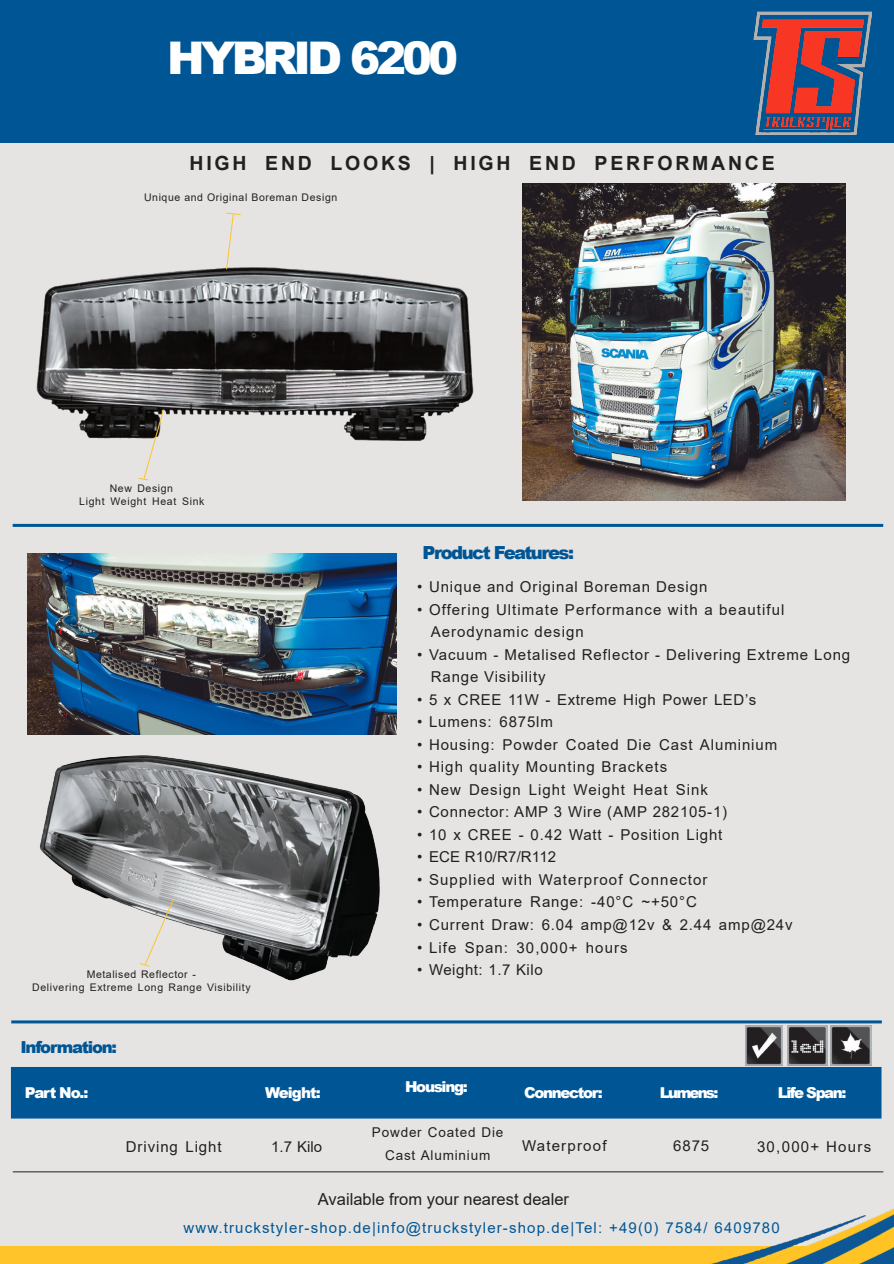
<style>
.page{position:relative;width:894px;height:1264px;background:#fff}
.page>*{position:absolute;margin:0;border:0;box-sizing:border-box;transform-origin:0 0}
.t1{font:900 45px "Arial";letter-spacing:-.09em;color:#fff}
.t2{font:700 19.5px "Arial";letter-spacing:.14em;color:#231f20}
.t3{font:900 18px "Arial";letter-spacing:-.085em;color:#005695}
.t4{font:16.5px "Arial";color:#231f20}
.t5{font:900 16.5px "Arial";letter-spacing:-.075em;color:#005695}
.t6{font:15px/22.5px "Arial";letter-spacing:.06em;color:#231f20}
.t7{font:15px "Arial";letter-spacing:.075em;color:#005695}
.t8{font:900 15px "Arial";letter-spacing:-.09em;color:#fff}
.t9{font:15px "Arial";letter-spacing:.04em;color:#231f20}
.t10{font:15px "Arial";letter-spacing:.01em;color:#231f20}
.t11{font:15px "Arial";letter-spacing:.035em;color:#231f20}
.t12{font:15px "Arial";letter-spacing:.085em;color:#231f20}
.t13{font:15px "Arial";letter-spacing:.08em;color:#231f20}
.t14{font:13.5px/22.5px "Arial";letter-spacing:.06em;color:#231f20;text-align:center}
.t15{font:10.5px/12.6px "Arial";letter-spacing:.055em;color:#231f20;text-align:center}
</style>
<div class="page">
<div style="left:0;top:6px;width:893px;height:1257px;background:#e5e4e3"></div>
<div style="left:0;top:0;width:893px;height:143px;background:#005695"></div>
<div style="left:0;top:1246px;width:893px;height:17px;background:#ffc429"></div>
<img style="left:714px;top:1209px;width:179px;height:54px">
<hr style="left:11px;top:1020px;width:870px;height:3px;background:#005695">
<hr style="left:13px;top:1171px;width:870px;height:1px;background:#231f20">
<hr style="left:13px;top:524px;width:869px;height:3px;background:#005695">
<img style="left:745px;top:1025px;width:37px;height:39px">
<img style="left:787px;top:1025px;width:40px;height:39px">
<img style="left:830px;top:1025px;width:40px;height:39px">
<div style="left:11px;top:1066px;width:870px;height:52px;background:#005695;border:2px solid #005695"></div>
<img style="left:36px;top:268px;width:438px;height:173px">
<img style="left:39px;top:755px;width:341px;height:226px">
<img style="left:522px;top:184px;width:323px;height:316px">
<img style="left:27px;top:553px;width:370px;height:181px">
<svg style="left:138px;top:409px;width:26px;height:71px"></svg>
<svg style="left:225px;top:212px;width:16px;height:58px"></svg>
<svg style="left:139px;top:897px;width:35px;height:70px"></svg>
<img style="left:753px;top:12px;width:118px;height:123px">
<h1 class="t1" style="left:167px;top:42px;width:292px">HYBRID 6200</h1>
<h2 class="t2" style="left:189px;top:156px;width:586px">HIGH END LOOKS | HIGH END PERFORMANCE</h2>
<p class="t15" style="left:144px;top:192px;width:194px">Unique and Original Boreman Design</p>
<p class="t15" style="left:79px;top:483px;width:127px">New Design<br>Light Weight Heat Sink</p>
<p class="t15" style="left:32px;top:968px;width:220px">Metalised Reflector -<br>Delivering Extreme Long Range Visibility</p>
<p class="t5" style="left:20px;top:1040px;width:98px">Information:</p>
<p class="t3" style="left:422px;top:546px;width:153px">Product Features:</p>
<p class="t6" style="left:417px;top:577px;width:291px">• Unique and Original Boreman Design</p>
<p class="t6" style="left:430px;top:599px;width:355px;text-indent:-14px">• Offering Ultimate Performance with a beautiful<br>Aerodynamic design</p>
<p class="t6" style="left:430px;top:644px;width:421px;text-indent:-14px">• Vacuum - Metalised Reflector - Delivering Extreme Long<br>Range Visibility</p>
<p class="t9" style="left:417px;top:693px;width:340px">• 5 x CREE 11W - Extreme High Power LED’s</p>
<p class="t6" style="left:417px;top:712px;width:137px">• Lumens: 6875lm</p>
<p class="t6" style="left:417px;top:734px;width:361px">• Housing: Powder Coated Die Cast Aluminium</p>
<p class="t6" style="left:417px;top:757px;width:251px">• High quality Mounting Brackets</p>
<p class="t6" style="left:417px;top:779px;width:292px">• New Design Light Weight Heat Sink</p>
<p class="t6" style="left:417px;top:802px;width:311px">• Connector: AMP 3 Wire (AMP 282105-1)</p>
<p class="t6" style="left:417px;top:824px;width:306px">• 10 x CREE - 0.42 Watt - Position Light</p>
<p class="t10" style="left:417px;top:851px;width:140px">• ECE R10/R7/R112</p>
<p class="t6" style="left:417px;top:869px;width:292px">• Supplied with Waterproof Connector</p>
<p class="t6" style="left:417px;top:892px;width:281px">• Temperature Range: -40°C ~+50°C</p>
<p class="t6" style="left:417px;top:914px;width:376px">• Current Draw: 6.04 amp@12v &amp; 2.44 amp@24v</p>
<p class="t6" style="left:417px;top:937px;width:212px">• Life Span: 30,000+ hours</p>
<p class="t11" style="left:417px;top:963px;width:127px">• Weight: 1.7 Kilo</p>
<p class="t8" style="left:25px;top:1086px;width:65px">Part No.:</p>
<p class="t8" style="left:265px;top:1087px;width:57px">Weight:</p>
<p class="t8" style="left:405px;top:1081px;width:64px">Housing:</p>
<p class="t8" style="left:524px;top:1087px;width:80px">Connector:</p>
<p class="t8" style="left:659px;top:1086px;width:60px">Lumens:</p>
<p class="t8" style="left:777px;top:1086px;width:70px">Life Span:</p>
<p class="t6" style="left:126px;top:1136px;width:97px">Driving Light</p>
<p class="t14" style="left:372px;top:1121px;width:133px">Powder Coated Die<br>Cast Aluminium</p>
<p class="t6" style="left:271px;top:1136px;width:52px">1.7 Kilo</p>
<p class="t13" style="left:522px;top:1140px;width:86px">Waterproof</p>
<p class="t6" style="left:673px;top:1135px;width:37px">6875</p>
<p class="t12" style="left:756px;top:1140px;width:116px">30,000+ Hours</p>
<p class="t4" style="left:318px;top:1192px;width:253px">Available from your nearest dealer</p>
<p class="t7" style="left:183px;top:1221px;width:597px">www.truckstyler-shop.de|info@truckstyler-shop.de|Tel: +49(0) 7584/ 6409780</p>
</div>
